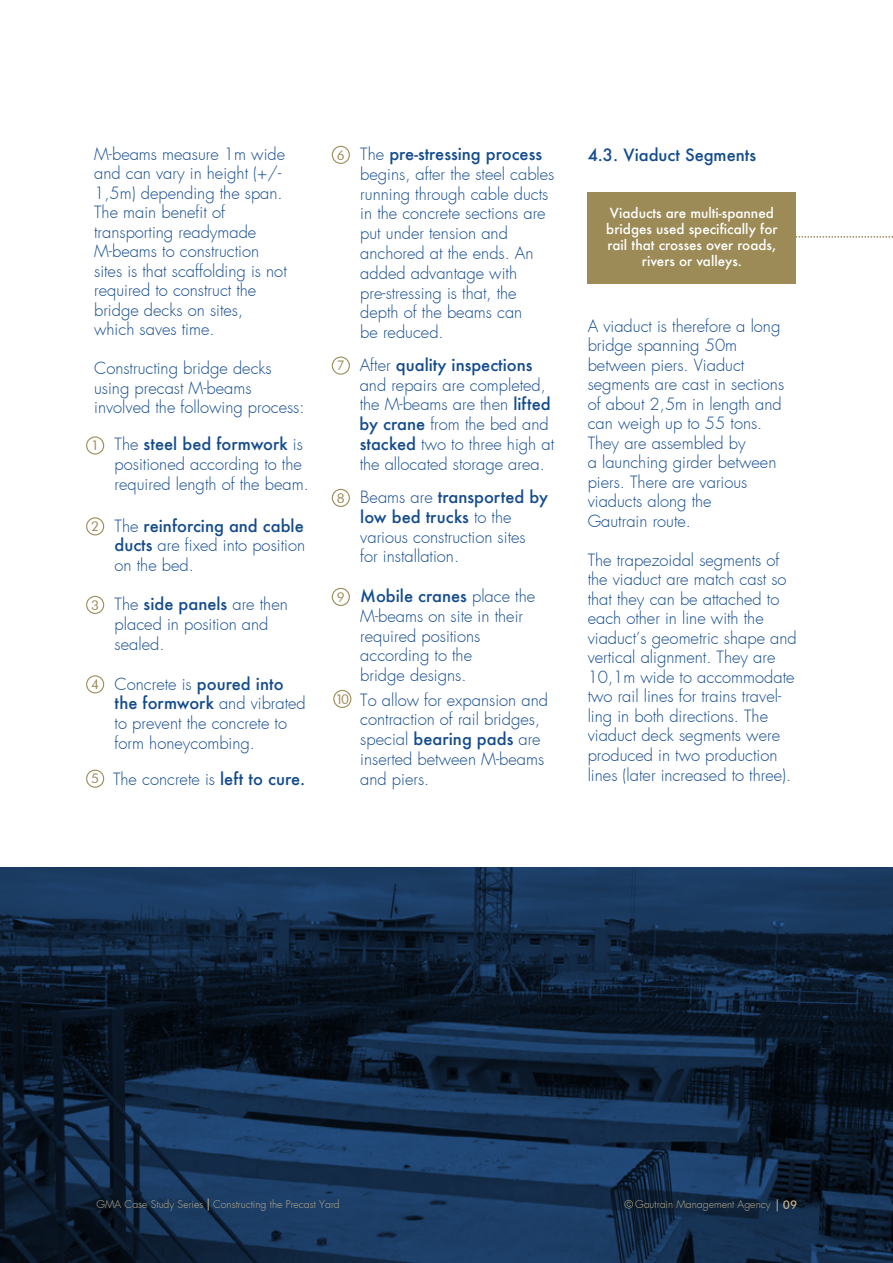
<style>
.page{position:relative;width:893px;height:1263px;background:#fff}
.page>*{position:absolute;margin:0;border:0;box-sizing:border-box;transform-origin:0 0}
.t1{font:300 16.5px/19.8px "Futura";color:#134b8e}
.t2{font:500 16.5px "Futura";color:#134b8e}
.t3{font:500 13.5px/16.2px "Futura";color:#fff;text-align:center}
.t4{font:13.5px "Futura BT";color:#9c8b56}
.t5{font:300 10.5px "Futura";color:#bbaf8a}
.s1{font-weight:500}
.s2{font-family:"Futura BT";font-weight:400;font-size:13.5px;color:#9c8b56}
.s3{font-family:"Futura BT";font-weight:500;font-size:12px}
</style>
<div class="page">
<svg style="left:0;top:867px;width:893px;height:396px;background:#122943"></svg>
<div style="left:588px;top:192px;width:208px;height:92px;background:#9d8b57"></div>
<div style="left:86px;top:436px;width:18px;height:19px;border:1px solid #9c8b56;border-radius:50%"></div>
<div style="left:86px;top:517px;width:18px;height:18px;border:1px solid #9c8b56;border-radius:50%"></div>
<div style="left:86px;top:596px;width:18px;height:18px;border:1px solid #9c8b56;border-radius:50%"></div>
<div style="left:86px;top:675px;width:18px;height:18px;border:1px solid #9c8b56;border-radius:50%"></div>
<div style="left:332px;top:146px;width:18px;height:18px;border:1px solid #9c8b56;border-radius:50%"></div>
<div style="left:332px;top:357px;width:18px;height:18px;border:1px solid #9c8b56;border-radius:50%"></div>
<div style="left:332px;top:489px;width:18px;height:18px;border:1px solid #9c8b56;border-radius:50%"></div>
<div style="left:332px;top:588px;width:18px;height:18px;border:1px solid #9c8b56;border-radius:50%"></div>
<div style="left:333px;top:690px;width:18px;height:18px;border:1px solid #9c8b56;border-radius:50%"></div>
<svg style="left:796px;top:236px;width:97px;height:2px"></svg>
<svg style="left:625px;top:1200px;width:8px;height:8px"></svg>
<svg style="left:777px;top:1199px;width:1px;height:12px"></svg>
<svg style="left:208px;top:1198px;width:1px;height:12px"></svg>
<div style="left:86px;top:770px;width:18px;height:18px;border:1px solid #9c8b56;border-radius:50%"></div>
<p class="t1" style="left:94px;top:144px;width:194px">M-beams measure 1m wide and can vary in height (+/-<br>1,5m) depending the span.<br>The main benefit of transporting readymade<br>M-beams to construction sites is that scaffolding is not required to construct the bridge decks on sites, which saves time.</p>
<p class="t1" style="left:94px;top:359px;width:212px">Constructing bridge decks using precast M-beams involved the following process:</p>
<p class="t4" style="left:91px;top:437px;width:9px">1</p>
<p class="t4" style="left:91px;top:518px;width:9px">2</p>
<p class="t4" style="left:91px;top:597px;width:9px">3</p>
<p class="t4" style="left:91px;top:676px;width:9px">4</p>
<p class="t1" style="left:115px;top:435px;width:196px">The <span class="s1">steel bed formwork</span> is positioned according to the required length of the beam.</p>
<p class="t1" style="left:115px;top:516px;width:192px;text-align:justify">The <span class="s1">reinforcing and cable ducts</span> are fixed into position on the bed.</p>
<p class="t1" style="left:115px;top:594px;width:175px">The <span class="s1">side panels</span> are then placed in position and sealed.</p>
<p class="t1" style="left:115px;top:674px;width:193px">Concrete is <span class="s1">poured into the formwork</span> and vibrated to prevent the concrete to form honeycombing.</p>
<p class="t1" style="left:91px;top:769px;width:216px"><span class="s2">5</span> The concrete is <span class="s1">left to cure.</span></p>
<p class="t4" style="left:337px;top:147px;width:9px">6</p>
<p class="t4" style="left:337px;top:357px;width:9px">7</p>
<p class="t4" style="left:337px;top:490px;width:9px">8</p>
<p class="t4" style="left:337px;top:589px;width:9px">9</p>
<p class="t4" style="left:335px;top:691px;width:15px">10</p>
<p class="t1" style="left:360px;top:144px;width:196px">The <span class="s1">pre-stressing process </span>begins, after the steel cables running through cable ducts in the concrete sections are put under tension and anchored at the ends. An added advantage with pre-stressing is that, the depth of the beams can<br>be reduced.</p>
<p class="t1" style="left:360px;top:355px;width:196px">After <span class="s1">quality inspections </span>and repairs are completed, the M-beams are then <span class="s1">lifted by crane</span> from the bed and <span class="s1">stacked</span> two to three high at the allocated storage area.</p>
<p class="t1" style="left:360px;top:487px;width:189px">Beams are <span class="s1">transported by low bed trucks</span> to the various construction sites<br>for installation.</p>
<p class="t1" style="left:360px;top:586px;width:177px"><span class="s1">Mobile cranes</span> place the<br>M-beams on site in their required positions according to the<br>bridge designs.</p>
<p class="t1" style="left:360px;top:690px;width:189px">To allow for expansion and contraction of rail bridges, special <span class="s1">bearing pads</span> are inserted between M-beams and piers.</p>
<p class="t2" style="left:588px;top:144px;width:170px">4.3. Viaduct Segments</p>
<p class="t3" style="left:606px;top:204px;width:173px">Viaducts are multi-spanned bridges used specifically for rail that crosses over roads, rivers or valleys.</p>
<p class="t1" style="left:588px;top:316px;width:198px">A viaduct is therefore a long bridge spanning 50m between piers. Viaduct segments are cast in sections of about 2,5m in length and can weigh up to 55 tons.<br>They are assembled by<br>a launching girder between piers. There are various viaducts along the<br>Gautrain route.</p>
<p class="t1" style="left:588px;top:550px;width:211px">The trapezoidal segments of the viaduct are match cast so that they can be attached to each other in line with the viaduct’s geometric shape and vertical alignment. They are<br>10,1m wide to accommodate two rail lines for trains travel&shy;ling in both directions. The viaduct deck segments were produced in two production lines (later increased to three).</p>
<p class="t5" style="left:97px;top:1197px;width:245px">GMA Case Study Series Constructing the Precast Yard</p>
<p class="t5" style="left:635px;top:1197px;width:164px">Gautrain Management Agency <span class="s3">09</span></p>
</div>
